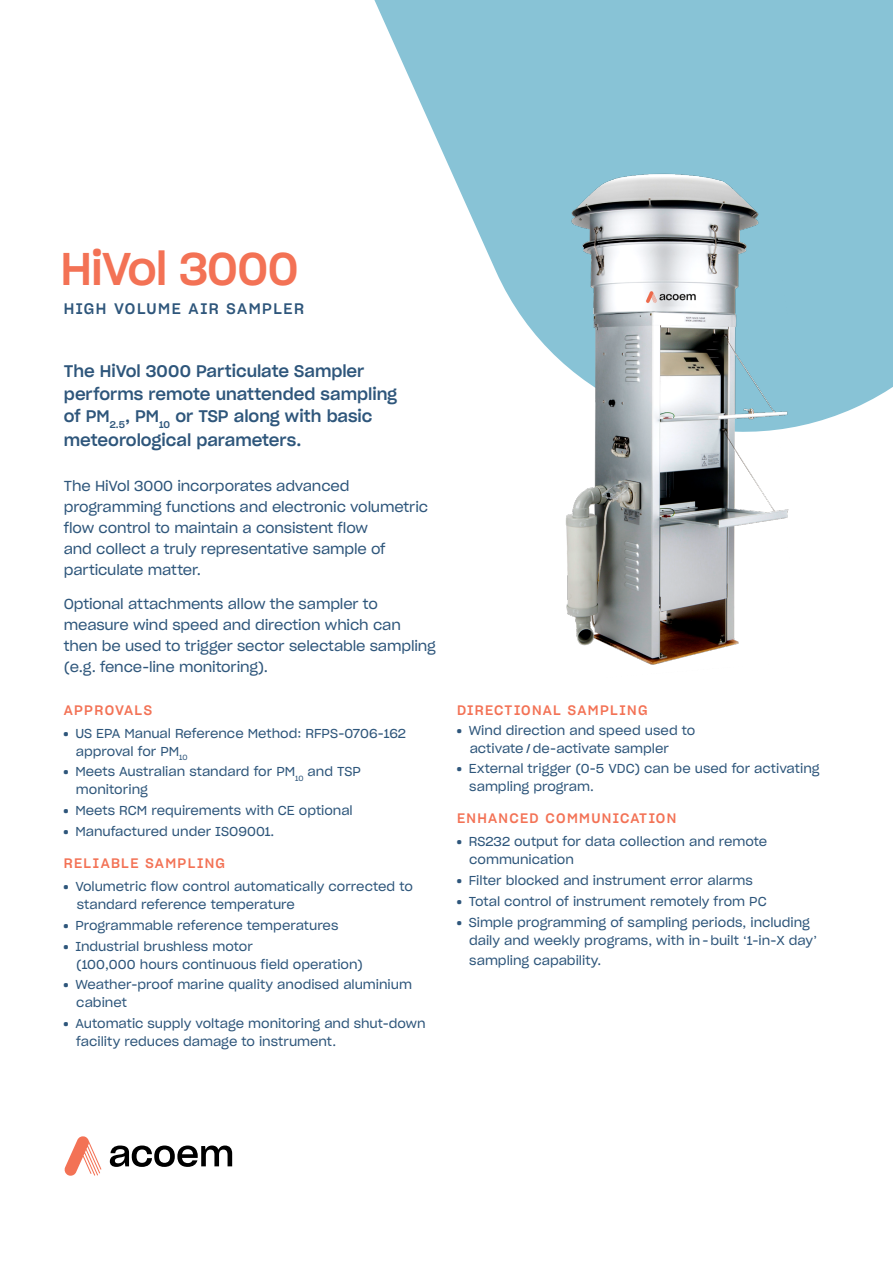
<style>
.page{position:relative;width:893px;height:1263px;background:#fff}
.page>*{position:absolute;margin:0;border:0;box-sizing:border-box;transform-origin:0 0}
.t1{font:45px "Sharp Grotesk Medium 20";letter-spacing:-.025em;color:#f37255}
.t2{font:16.5px/22.5px "Sharp Grotesk Medium 20";color:#2e567b}
.t3{font:15px "Sharp Grotesk Medium 20";letter-spacing:.1em;color:#2e567b}
.t4{font:14.25px/21px "Sharp Grotesk Book 20";letter-spacing:-.01em;color:#2e567b}
.t5{font:13.5px "Sharp Grotesk Medium 20";letter-spacing:.1em;color:#f37255}
.t6{font:12.75px/18px "Sharp Grotesk Book 20";color:#2e567b}
.s1{font-family:"Sharp Grotesk Black 20";font-size:13.5px}
</style>
<div class="page">
<svg style="left:374px;top:0;width:519px;height:428px;fill:#88c3d6"></svg>
<img style="left:485px;top:165px;width:306px;height:500px">
<svg style="left:64px;top:1136px;width:37px;height:40px"></svg>
<svg style="left:110px;top:1145px;width:122px;height:22px"></svg>
<h1 class="t1" style="left:61px;top:231px;width:240px">HiVol 3000</h1>
<p class="t3" style="left:64px;top:296px;width:242px">HIGH VOLUME AIR SAMPLER</p>
<p class="t2" style="left:64px;top:360px;width:335px">The HiVol 3000 Particulate Sampler performs remote unattended sampling of PM<sub>2.5</sub>, PM<sub>10</sub> or TSP along with basic</p>
<p class="t2" style="left:64px;top:429px;width:239px">meteorological parameters.</p>
<p class="t4" style="left:64px;top:475px;width:366px">The HiVol 3000 incorporates advanced programming functions and electronic volumetric flow control to maintain a consistent flow<br>and collect a truly representative sample of particulate matter.</p>
<p class="t4" style="left:64px;top:593px;width:374px">Optional attachments allow the sampler to measure wind speed and direction which can then be used to trigger sector selectable sampling (e.g. fence-line monitoring).</p>
<p class="t5" style="left:64px;top:698px;width:90px">APPROVALS</p>
<p class="t6" style="left:76px;top:723px;width:332px;text-indent:-12px"><span class="s1">•</span> US EPA Manual Reference Method: RFPS-0706-162 approval for PM<sub>10</sub></p>
<p class="t6" style="left:76px;top:762px;width:286px;text-indent:-12px"><span class="s1">•</span> Meets Australian standard for PM<sub>10</sub> and TSP monitoring</p>
<p class="t6" style="left:64px;top:801px;width:291px"><span class="s1">•</span> Meets RCM requirements with CE optional</p>
<p class="t6" style="left:64px;top:822px;width:212px"><span class="s1">•</span> Manufactured under ISO9001.</p>
<p class="t5" style="left:64px;top:851px;width:163px">RELIABLE SAMPLING</p>
<p class="t6" style="left:77px;top:877px;width:338px;text-indent:-13px"><span class="s1">•</span> Volumetric flow control automatically corrected to standard reference temperature</p>
<p class="t6" style="left:64px;top:916px;width:276px"><span class="s1">•</span> Programmable reference temperatures</p>
<p class="t6" style="left:76px;top:936px;width:288px;text-indent:-13px"><span class="s1">•</span> Industrial brushless motor<br>(100,000 hours continuous field operation)</p>
<p class="t6" style="left:76px;top:975px;width:337px;text-indent:-13px"><span class="s1">•</span> Weather-proof marine quality anodised aluminium cabinet</p>
<p class="t6" style="left:76px;top:1014px;width:351px;text-indent:-13px"><span class="s1">•</span> Automatic supply voltage monitoring and shut-down facility reduces damage to instrument.</p>
<p class="t5" style="left:457px;top:698px;width:192px">DIRECTIONAL SAMPLING</p>
<p class="t6" style="left:470px;top:721px;width:227px;text-indent:-13px"><span class="s1">•</span> Wind direction and speed used to activate / de-activate sampler</p>
<p class="t6" style="left:469px;top:759px;width:352px;text-indent:-12px"><span class="s1">•</span> External trigger (0-5 VDC) can be used for activating sampling program.</p>
<p class="t5" style="left:457px;top:807px;width:221px">ENHANCED COMMUNICATION</p>
<p class="t6" style="left:469px;top:832px;width:300px;text-indent:-12px"><span class="s1">•</span> RS232 output for data collection and remote communication</p>
<p class="t6" style="left:457px;top:871px;width:297px"><span class="s1">•</span> Filter blocked and instrument error alarms</p>
<p class="t6" style="left:457px;top:892px;width:311px"><span class="s1">•</span> Total control of instrument remotely from PC</p>
<p class="t6" style="left:469px;top:913px;width:349px;text-indent:-12px"><span class="s1">•</span> Simple programming of sampling periods, including daily and weekly programs, with in-built ‘1-in-X day’</p>
<p class="t6" style="left:469px;top:951px;width:134px">sampling capability.</p>
</div>
